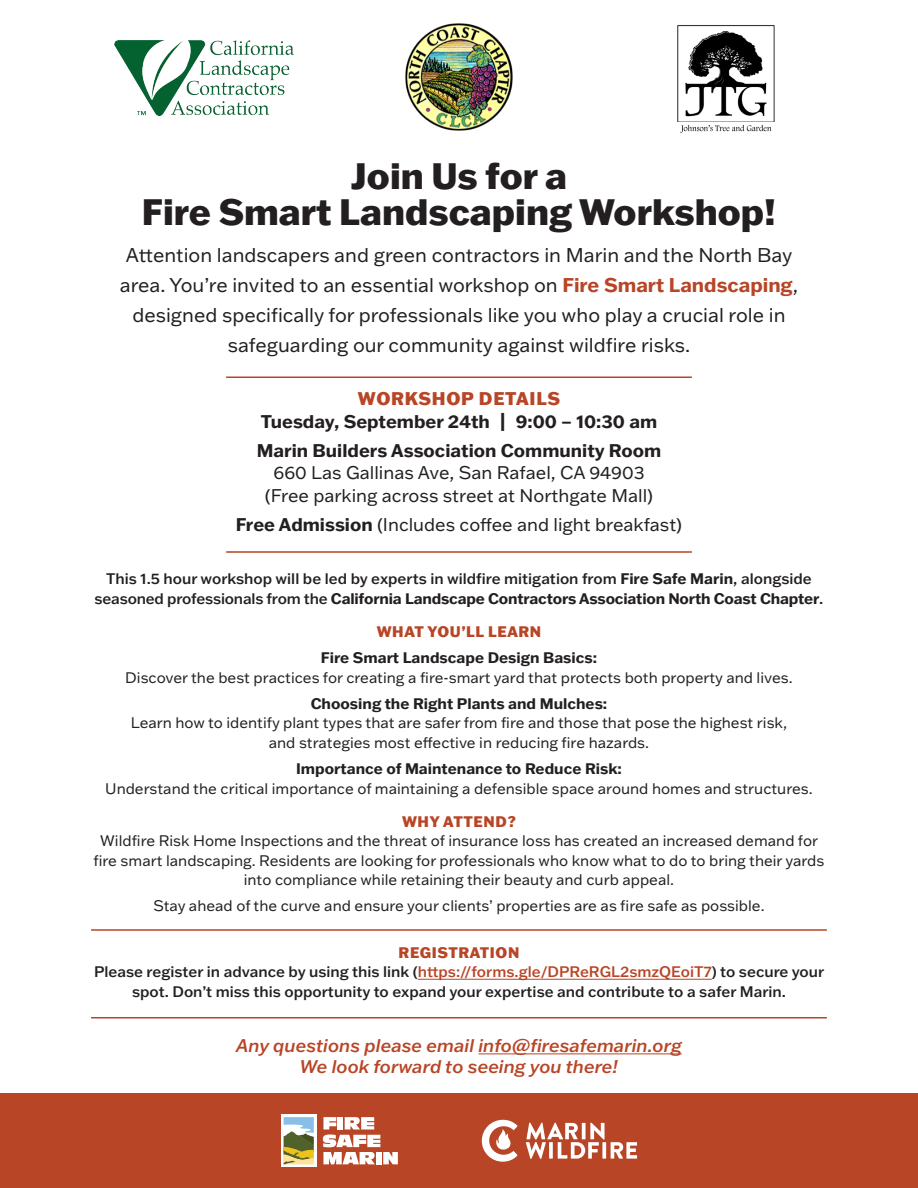
<style>
.page{position:relative;width:918px;height:1188px;background:#fff}
.page>*{position:absolute;margin:0;border:0;box-sizing:border-box;transform-origin:0 0}
.t1{font:800 36px/36px "Franklin Gothic ATF";color:#231f20;text-align:center}
.t2{font:19.5px/30px "Franklin Gothic ATF";color:#231f20;text-align:center}
.t3{font:18px/22.5px "Franklin Gothic ATF";color:#231f20;text-align:center}
.t4{font:italic 500 18px/21px "Franklin Gothic ATF";color:#b84526;text-align:center}
.t5{font:700 18px/22.5px "Franklin Gothic ATF";color:#231f20;text-align:center}
.t6{font:15px/19.5px "Franklin Gothic ATF";color:#231f20;text-align:center}
.t7{font:500 15px/19.5px "Franklin Gothic ATF";color:#231f20;text-align:center}
.t8{font:800 15px "Franklin Gothic ATF";letter-spacing:.04em;color:#b84526}
.s1{font-weight:700;color:#b84526}
.s2{font-weight:800;color:#b84526}
.s3{font-weight:700}
.s4{color:#b84526}
</style>
<div class="page">
<div style="left:0;top:1094px;width:918px;height:94px;background:#b84526"></div>
<img style="left:677px;top:25px;width:98px;height:97px">
<img style="left:680px;top:125px;width:92px;height:8px">
<hr style="left:226px;top:376px;width:466px;height:2px;background:#b84526">
<hr style="left:226px;top:551px;width:466px;height:2px;background:#b84526">
<hr style="left:91px;top:929px;width:736px;height:2px;background:#b84526">
<hr style="left:418px;top:979px;width:294px;height:1px;background:#b84526">
<hr style="left:91px;top:1017px;width:736px;height:1px;background:#b84526">
<hr style="left:479px;top:1054px;width:203px;height:1px;background:#b84526">
<svg style="left:281px;top:1115px;width:35px;height:52px"></svg>
<svg style="left:284px;top:1117px;width:30px;height:47px"></svg>
<svg style="left:323px;top:1117px;width:75px;height:47px"></svg>
<svg style="left:526px;top:1123px;width:79px;height:36px"></svg>
<svg style="left:602px;top:1142px;width:4px;height:17px"></svg>
<svg style="left:611px;top:1142px;width:26px;height:17px"></svg>
<svg style="left:482px;top:1120px;width:35px;height:42px"></svg>
<img style="left:115px;top:40px;width:179px;height:75px">
<img style="left:405px;top:23px;width:108px;height:108px">
<p class="t1" style="left:142px;top:157px;width:636px">Join Us for a<br>Fire Smart Landscaping Workshop!</p>
<p class="t2" style="left:120px;top:239px;width:680px">Attention landscapers and green contractors in Marin and the North Bay area. You’re invited to an essential workshop on <span class="s1">Fire Smart Landscaping</span>, designed specifically for professionals like you who play a crucial role in safeguarding our community against wildfire risks.</p>
<p class="t5" style="left:261px;top:387px;width:398px"><span class="s2">WORKSHOP DETAILS<br></span>Tuesday, September 24th | 9:00 – 10:30 am</p>
<p class="t3" style="left:257px;top:439px;width:406px"><span class="s3">Marin Builders Association Community Room<br></span>660 Las Gallinas Ave, San Rafael, CA 94903 (Free parking across street at Northgate Mall)</p>
<p class="t3" style="left:236px;top:513px;width:448px"><span class="s3">Free Admission</span> (Includes coffee and light breakfast)</p>
<p class="t7" style="left:95px;top:569px;width:730px">This 1.5 hour workshop will be led by experts in wildfire mitigation from <span class="s3">Fire Safe Marin</span>, alongside seasoned professionals from the <span class="s3">California Landscape Contractors Association North Coast Chapter</span>.</p>
<p class="t8" style="left:377px;top:621px;width:166px">WHAT YOU’LL LEARN</p>
<p class="t6" style="left:125px;top:647px;width:669px"><span class="s3">Fire Smart Landscape Design Basics:<br></span>Discover the best practices for creating a fire-smart yard that protects both property and lives.</p>
<p class="t6" style="left:131px;top:693px;width:658px"><span class="s3">Choosing the Right Plants and Mulches:<br></span>Learn how to identify plant types that are safer from fire and those that pose the highest risk, and strategies most effective in reducing fire hazards.</p>
<p class="t6" style="left:105px;top:758px;width:709px"><span class="s3">Importance of Maintenance to Reduce Risk:<br></span>Understand the critical importance of maintaining a defensible space around homes and structures.</p>
<p class="t8" style="left:402px;top:811px;width:115px">WHY ATTEND?</p>
<p class="t6" style="left:94px;top:830px;width:732px">Wildfire Risk Home Inspections and the threat of insurance loss has created an increased demand for fire smart landscaping. Residents are looking for professionals who know what to do to bring their yards into compliance while retaining their beauty and curb appeal.</p>
<p class="t6" style="left:153px;top:896px;width:613px">Stay ahead of the curve and ensure your clients’ properties are as fire safe as possible.</p>
<p class="t8" style="left:399px;top:942px;width:122px">REGISTRATION</p>
<p class="t7" style="left:94px;top:962px;width:732px">Please register in advance by using this link (<span class="s4">https://forms.gle/DPReRGL2smzQEoiT7</span>) to secure your spot. Don’t miss this opportunity to expand your expertise and contribute to a safer Marin.</p>
<p class="t4" style="left:236px;top:1034px;width:447px">Any questions please email info@firesafemarin.org<br>We look forward to seeing you there!</p>
</div>
